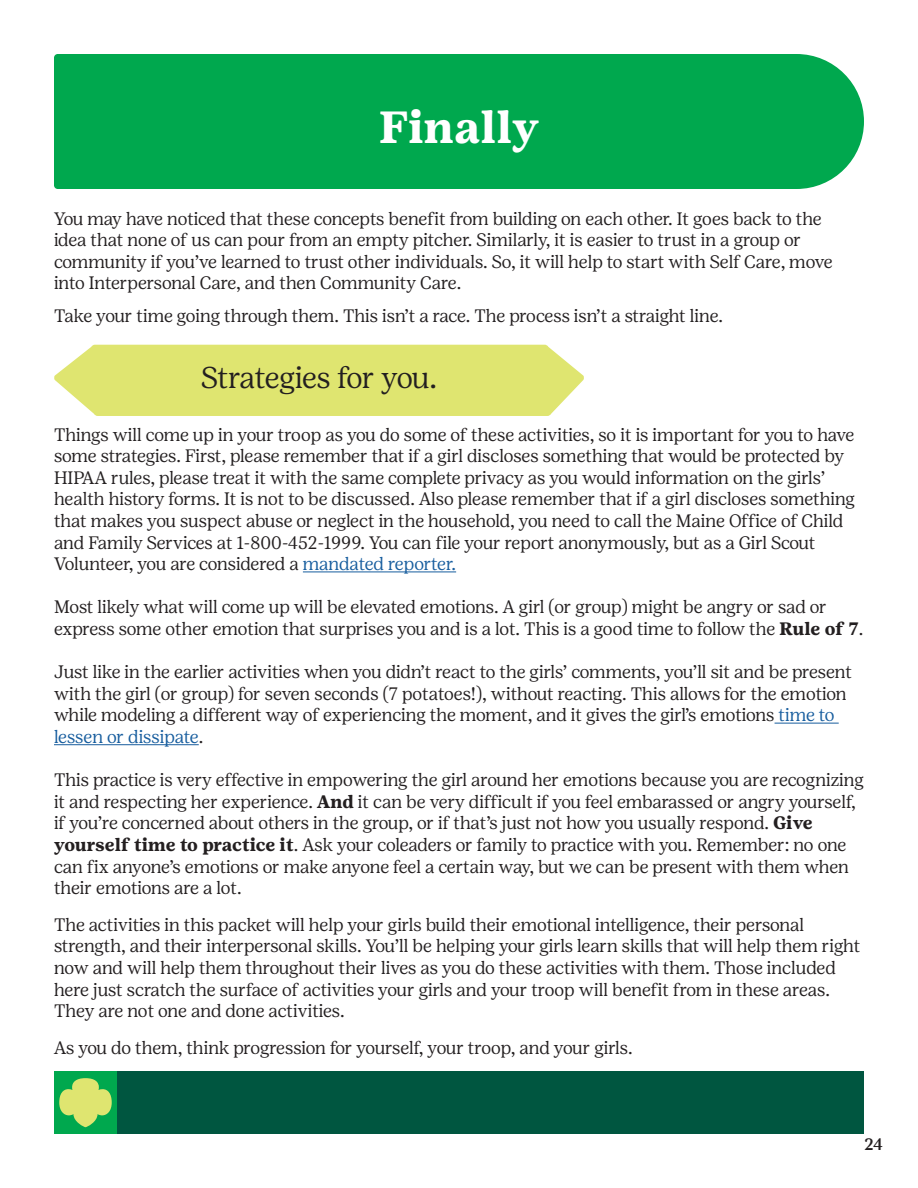
<style>
.page{position:relative;width:918px;height:1188px;background:#fff}
.page>*{position:absolute;margin:0;border:0;box-sizing:border-box;transform-origin:0 0}
.t1{font:700 45px "Girl Scout Text";color:#fff}
.t2{font:300 30px "Girl Scout Display";letter-spacing:-.02em;color:#231f20}
.t3{font:300 18px/21.6px "Girl Scout Display";color:#231f20}
.t4{font:500 16.5px "Girl Scout Text";color:#231f20}
.s1{color:#175d9e}
.s2{font-family:"Girl Scout Text";font-weight:700}
</style>
<div class="page">
<div style="left:54px;top:54px;width:810px;height:135px;background:#00a84e"></div>
<div style="left:55px;top:1071px;width:809px;height:63px;background:#005640"></div>
<div style="left:54px;top:1071px;width:63px;height:63px;background:#00a84e"></div>
<svg style="left:59px;top:1078px;width:53px;height:49px"></svg>
<svg style="left:54px;top:345px;width:530px;height:71px;background:#e1e67a"></svg>
<hr style="left:303px;top:571px;width:153px;height:1px;background:#175d9e">
<hr style="left:775px;top:723px;width:64px;height:1px;background:#175d9e">
<hr style="left:54px;top:744px;width:145px;height:1px;background:#175d9e">
<p class="t1" style="left:379px;top:101px;width:162px">Finally</p>
<p class="t3" style="left:54px;top:208px;width:780px">You may have noticed that these concepts benefit from building on each other. It goes back to the idea that none of us can pour from an empty pitcher. Similarly, it is easier to trust in a group or community if you’ve learned to trust other individuals. So, it will help to start with Self Care, move into Interpersonal Care, and then Community Care.</p>
<p class="t3" style="left:54px;top:305px;width:671px">Take your time going through them. This isn’t a race. The process isn’t a straight line.</p>
<p class="t2" style="left:201px;top:361px;width:237px">Strategies for you.</p>
<p class="t3" style="left:54px;top:424px;width:803px">Things will come up in your troop as you do some of these activities, so it is important for you to have some strategies. First, please remember that if a girl discloses something that would be protected by HIPAA rules, please treat it with the same complete privacy as you would information on the girls’ health history forms. It is not to be discussed. Also please remember that if a girl discloses something that makes you suspect abuse or neglect in the household, you need to call the Maine Office of Child and Family Services at 1-800-452-1999. You can file your report anonymously, but as a Girl Scout Volunteer, you are considered a <span class="s1">mandated reporter.</span></p>
<p class="t3" style="left:54px;top:596px;width:811px">Most likely what will come up will be elevated emotions. A girl (or group) might be angry or sad or express some other emotion that surprises you and is a lot. This is a good time to follow the <span class="s2">Rule of 7</span>.</p>
<p class="t3" style="left:54px;top:661px;width:799px">Just like in the earlier activities when you didn’t react to the girls’ comments, you’ll sit and be present with the girl (or group) for seven seconds (7 potatoes!), without reacting. This allows for the emotion while modeling a different way of experiencing the moment, and it gives the girl’s emotions <span class="s1">time to lessen or dissipate</span>.</p>
<p class="t3" style="left:54px;top:769px;width:811px">This practice is very effective in empowering the girl around her emotions because you are recognizing it and respecting her experience. <span class="s2">And</span> it can be very difficult if you feel embarassed or angry yourself, if you’re concerned about others in the group, or if that’s just not how you usually respond. <span class="s2">Give yourself time to practice it</span>. Ask your coleaders or family to practice with you. Remember: no one can fix anyone’s emotions or make anyone feel a certain way, but we can be present with them when their emotions are a lot.</p>
<p class="t3" style="left:54px;top:914px;width:808px">The activities in this packet will help your girls build their emotional intelligence, their personal strength, and their interpersonal skills. You’ll be helping your girls learn skills that will help them right now and will help them throughout their lives as you do these activities with them. Those included here just scratch the surface of activities your girls and your troop will benefit from in these areas.<br>They are not one and done activities.</p>
<p class="t3" style="left:54px;top:1037px;width:580px">As you do them, think progression for yourself, your troop, and your girls.</p>
<p class="t4" style="left:864px;top:1134px;width:21px">24</p>
</div>
